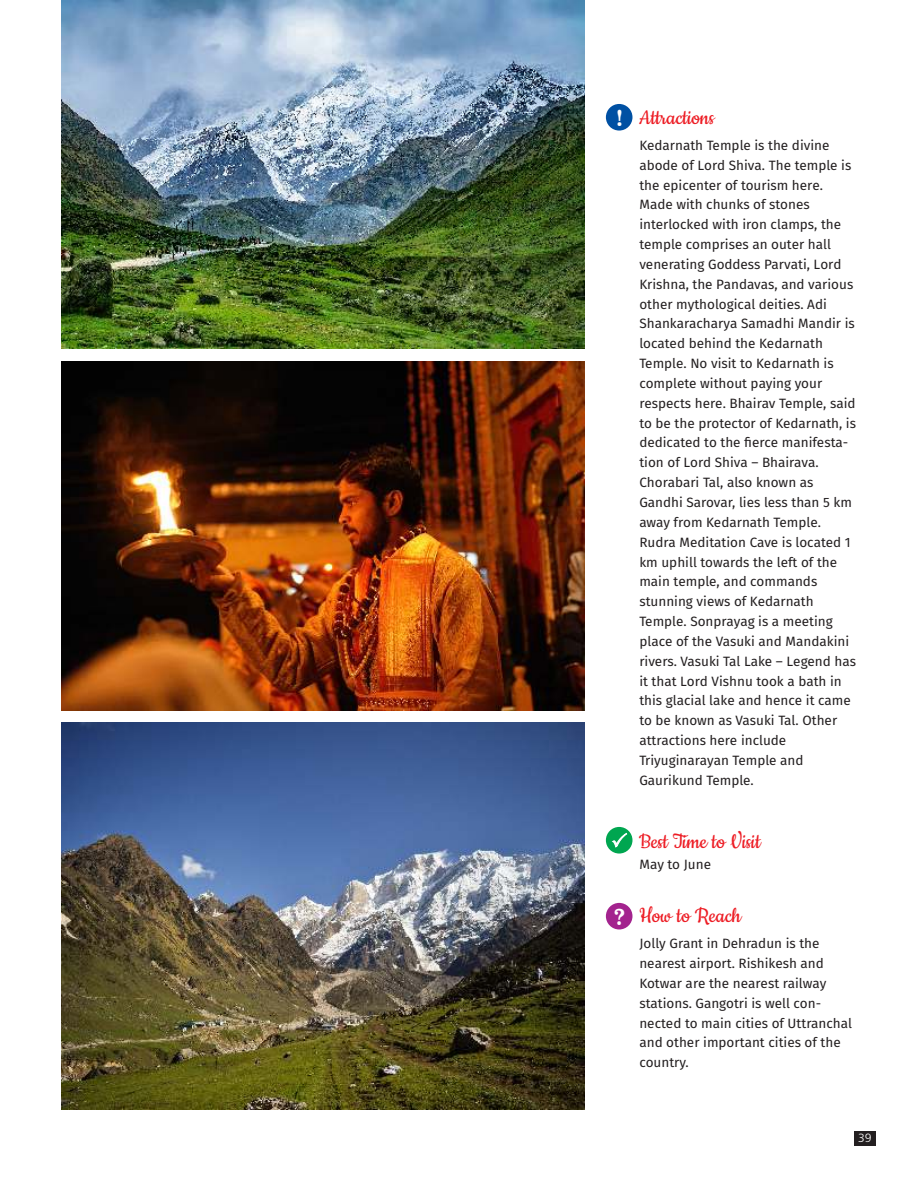
<style>
.page{position:relative;width:918px;height:1188px;background:#fff}
.page>*{position:absolute;margin:0;border:0;box-sizing:border-box;transform-origin:0 0}
.t1{font:24px "Cookie";color:#ed1c24}
.t2{font:13.5px/19.8px "Fira Sans";color:#231f20}
.t3{font:12px "Humanist 777 BT Light B";color:#fff}
</style>
<div class="page">
<div style="left:854px;top:1131px;width:21px;height:14px;background:#231f20"></div>
<svg style="left:603px;top:102px;width:32px;height:31px"></svg>
<div style="left:606px;top:104px;width:26px;height:27px;background:#0050a3;border-radius:50%"></div>
<svg style="left:603px;top:824px;width:32px;height:32px"></svg>
<div style="left:606px;top:827px;width:26px;height:27px;background:#00a650;border-radius:50%"></div>
<svg style="left:603px;top:900px;width:32px;height:32px"></svg>
<div style="left:606px;top:903px;width:26px;height:26px;background:#a3238e;border-radius:50%"></div>
<img style="left:61px;top:0;width:523px;height:349px">
<img style="left:61px;top:723px;width:523px;height:386px">
<img style="left:61px;top:361px;width:523px;height:349px">
<h1 class="t1" style="left:616px;top:105px;width:100px"><sub>!</sub> Attractions</h1>
<p class="t2" style="left:639px;top:136px;width:218px">Kedarnath Temple is the divine abode of Lord Shiva. The temple is the epicenter of tourism here.<br>Made with chunks of stones interlocked with iron clamps, the temple comprises an outer hall venerating Goddess Parvati, Lord<br>Krishna, the Pandavas, and various other mythological deities. Adi<br>Shankaracharya Samadhi Mandir is located behind the Kedarnath<br>Temple. No visit to Kedarnath is complete without paying your respects here. Bhairav Temple, said to be the protector of Kedarnath, is dedicated to the fierce manifesta&shy;tion of Lord Shiva – Bhairava.<br>Chorabari Tal, also known as<br>Gandhi Sarovar, lies less than 5 km away from Kedarnath Temple.<br>Rudra Meditation Cave is located 1 km uphill towards the left of the main temple, and commands stunning views of Kedarnath<br>Temple. Sonprayag is a meeting place of the Vasuki and Mandakini rivers. Vasuki Tal Lake – Legend has it that Lord Vishnu took a bath in this glacial lake and hence it came to be known as Vasuki Tal. Other attractions here include<br>Triyuginarayan Temple and<br>Gaurikund Temple.</p>
<h1 class="t1" style="left:639px;top:829px;width:123px">Best Time to Visit</h1>
<p class="t2" style="left:639px;top:855px;width:73px">May to June</p>
<h1 class="t1" style="left:614px;top:903px;width:129px"><sub>?</sub> How to Reach</h1>
<p class="t2" style="left:639px;top:934px;width:214px">Jolly Grant in Dehradun is the nearest airport. Rishikesh and<br>Kotwar are the nearest railway stations. Gangotri is well con&shy;nected to main cities of Uttranchal and other important cities of the country.</p>
<p class="t3" style="left:858px;top:1133px;width:15px">39</p>
</div>
